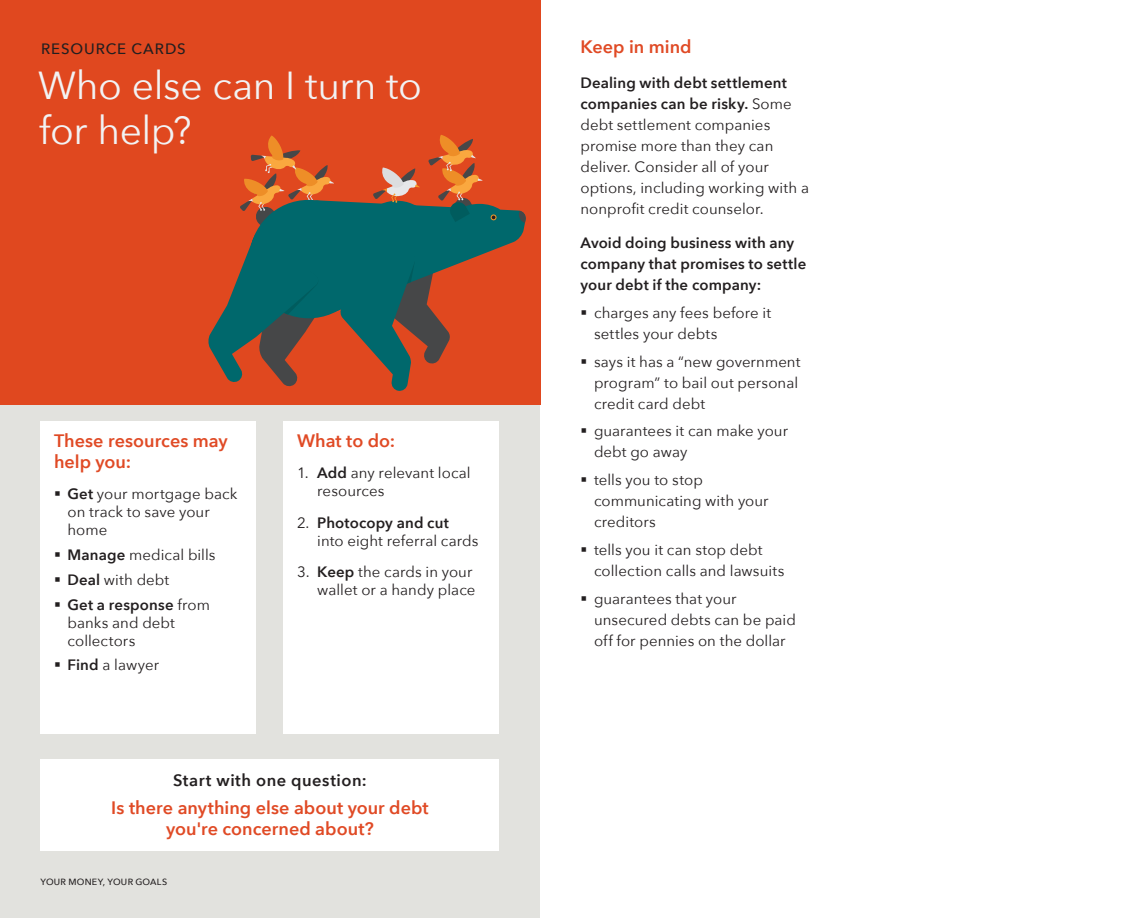
<style>
.page{position:relative;width:1134px;height:918px;background:#fff}
.page>*{position:absolute;margin:0;border:0;box-sizing:border-box;transform-origin:0 0}
.t1{font:39px/45px "Avenir Next";letter-spacing:-.01em;color:#f2f3f4}
.H5_regular{font:600 18px/21px "Avenir Next";color:#e04a25}
.H5_regular__centered{font:600 16.5px "Avenir Next";letter-spacing:.03em;color:#231f20}
.H5_regular-2{font:15px/21px "Avenir Next";letter-spacing:.005em;color:#231f20}
.bullet_list__10{font:600 15px/21px "Avenir Next";letter-spacing:.01em;color:#231f20}
.H6_medium{font:500 15px "Avenir Next";letter-spacing:.06em;color:#231f20}
.t2{font:500 9px "Avenir Next";letter-spacing:.03em;color:#231f20}
.s1{font-weight:600}
</style>
<div class="page">
<div style="left:0;top:405px;width:540px;height:513px;background:#e2e2de"></div>
<div style="left:40px;top:421px;width:216px;height:312px;background:#fff"></div>
<div style="left:40px;top:759px;width:460px;height:91px;background:#fff"></div>
<div style="left:284px;top:421px;width:216px;height:312px;background:#fff"></div>
<div style="left:0;top:0;width:540px;height:405px;background:#e0481f"></div>
<svg style="left:208px;top:135px;width:318px;height:256px"></svg>
<p class="H6_medium" style="left:41px;top:36px;width:146px">RESOURCE CARDS</p>
<h2 class="t1" style="left:38px;top:61px;width:385px">Who else can I turn to for help?</h2>
<p class="H5_regular" style="left:54px;top:430px;width:175px">These resources may help you:</p>
<p class="H5_regular-2" style="left:68px;top:485px;width:172px;line-height:18px;text-indent:-14px">▪ <span class="s1">Get</span> your mortgage back on track to save your home</p>
<p class="H5_regular-2" style="left:54px;top:544px;width:163px">▪ <span class="s1">Manage</span> medical bills</p>
<p class="H5_regular-2" style="left:54px;top:569px;width:117px">▪ <span class="s1">Deal</span> with debt</p>
<p class="H5_regular-2" style="left:68px;top:595px;width:144px;line-height:18px;text-indent:-14px">▪ <span class="s1">Get a response</span> from banks and debt collectors</p>
<p class="H5_regular-2" style="left:54px;top:654px;width:107px">▪ <span class="s1">Find</span> a lawyer</p>
<p class="H5_regular" style="left:297px;top:430px;width:100px">What to do:</p>
<p class="H5_regular-2" style="left:317px;top:464px;width:155px;line-height:18px;text-indent:-20px">1. <span class="s1">Add</span> any relevant local resources</p>
<p class="H5_regular-2" style="left:317px;top:513px;width:163px;line-height:18px;text-indent:-20px">2. <span class="s1">Photocopy and cut </span>into eight referral cards</p>
<p class="H5_regular-2" style="left:297px;top:563px;width:180px;line-height:18px;text-align:right">3. <span class="s1">Keep</span> the cards in your wallet or a handy place</p>
<p class="H5_regular__centered" style="left:173px;top:766px;width:195px">Start with one question:</p>
<p class="H5_regular" style="left:111px;top:797px;width:319px;text-align:center">Is there anything else about your debt you're concerned about?</p>
<p class="t2" style="left:40px;top:874px;width:128px">YOUR MONEY, YOUR GOALS</p>
<p class="H5_regular" style="left:580px;top:36px;width:113px">Keep in mind</p>
<p class="H5_regular-2" style="left:580px;top:71px;width:230px"><span class="s1">Dealing with debt settlement companies can be risky.</span> Some debt settlement companies promise more than they can deliver. Consider all of your options, including working with a nonprofit credit counselor.</p>
<p class="bullet_list__10" style="left:580px;top:232px;width:227px">Avoid doing business with any company that promises to settle your debt if the company:</p>
<p class="H5_regular-2" style="left:594px;top:302px;width:179px;text-indent:-14px">▪ charges any fees before it settles your debts</p>
<p class="H5_regular-2" style="left:594px;top:350px;width:208px;text-indent:-14px">▪ says it has a “new government program” to bail out personal credit card debt</p>
<p class="H5_regular-2" style="left:594px;top:420px;width:196px;text-indent:-14px">▪ guarantees it can make your debt go away</p>
<p class="H5_regular-2" style="left:594px;top:469px;width:176px;text-indent:-14px">▪ tells you to stop communicating with your creditors</p>
<p class="H5_regular-2" style="left:594px;top:539px;width:192px;text-indent:-14px">▪ tells you it can stop debt collection calls and lawsuits</p>
<p class="H5_regular-2" style="left:594px;top:587px;width:203px;text-indent:-14px">▪ guarantees that your unsecured debts can be paid off for pennies on the dollar</p>
</div>
